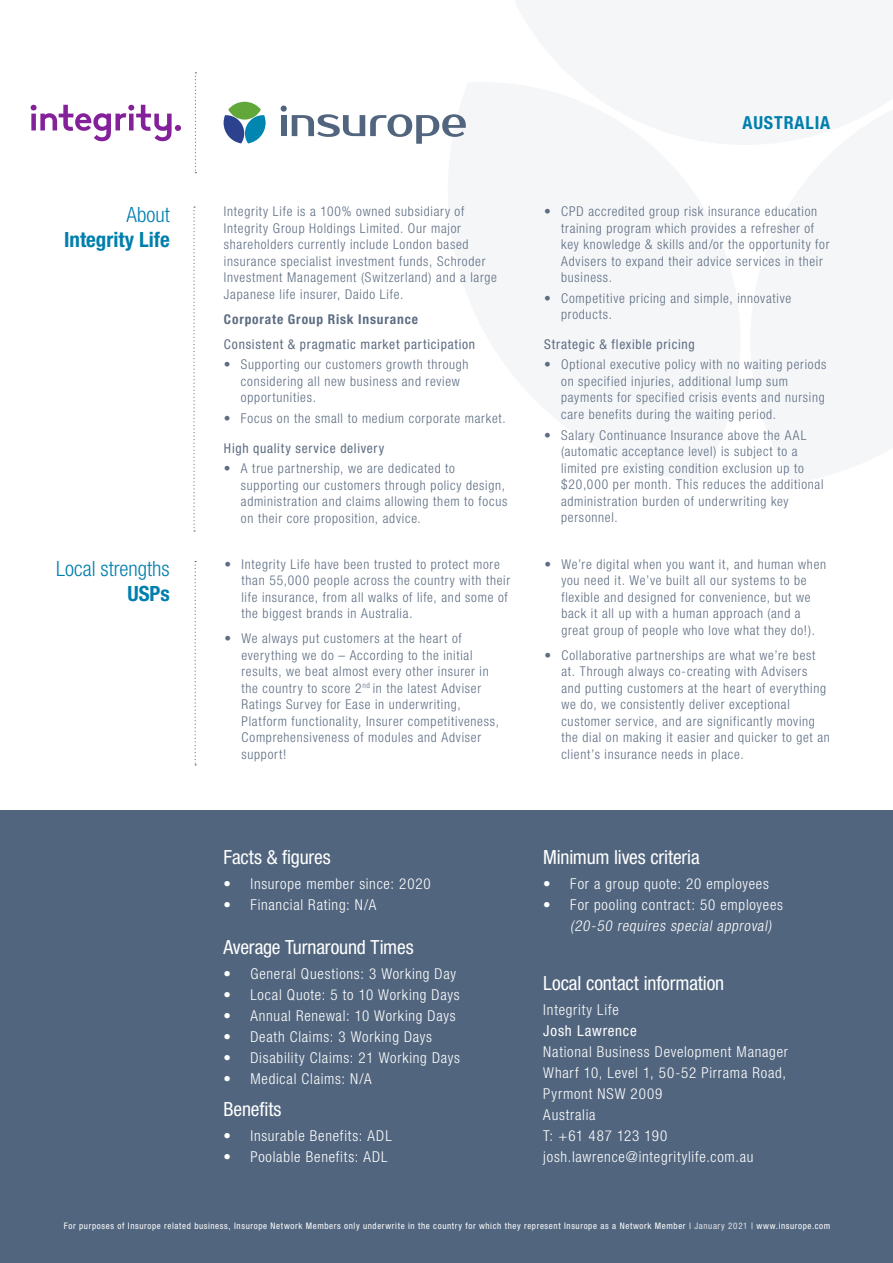
<style>
.page{position:relative;width:893px;height:1263px;background:#fff}
.page>*{position:absolute;margin:0;border:0;box-sizing:border-box;transform-origin:0 0}
.t1{font:300 condensed 21px/25.2px "Helvetica Neue LT Pro";color:#007fad;text-align:right}
.t2{font:700 condensed 21px "Helvetica Neue LT Pro";color:#007fad}
.Kopje{font:condensed 19.5px "Helvetica Neue LT Pro";letter-spacing:-.005em;color:#fff}
.t3{font:700 condensed 18px "Helvetica Neue LT Pro";letter-spacing:.05em;color:#007fad}
.Adres{font:300 condensed 15px/21px "Helvetica Neue LT Pro";letter-spacing:.05em;color:#fff}
.Adres-2{font:condensed 15px "Helvetica Neue LT Pro";letter-spacing:.05em;color:#fff}
.Adres-3{font:300 condensed 13.5px/16.5px "Helvetica Neue LT Pro";letter-spacing:.055em;color:#5d6d82}
.Adres-4{font:condensed 13.5px "Helvetica Neue LT Pro";letter-spacing:.055em;color:#5d6d82}
.Adres-5{font:700 condensed 13.5px "Helvetica Neue LT Pro";letter-spacing:.06em;color:#5d6d82}
.Kopje-2{font:condensed 9px "Helvetica Neue LT Pro";letter-spacing:.07em;color:#fff}
.s1{font-weight:700}
.s2{font-style:italic}
.s3{color:#dfe2e6}
</style>
<div class="page">
<div style="left:0;top:810px;width:893px;height:453px;background:#51657e"></div>
<svg style="left:31px;top:105px;width:150px;height:36px"></svg>
<svg style="left:281px;top:106px;width:185px;height:38px"></svg>
<svg style="left:224px;top:102px;width:42px;height:41px"></svg>
<svg style="left:195px;top:72px;width:1px;height:101px"></svg>
<svg style="left:193px;top:207px;width:2px;height:324px"></svg>
<svg style="left:195px;top:561px;width:1px;height:204px"></svg>
<p class="t1" style="left:127px;top:201px;width:45px">About</p>
<p class="t2" style="left:64px;top:227px;width:107px">Integrity Life</p>
<p class="Adres-3" style="left:224px;top:203px;width:274px">Integrity Life is a 100% owned subsidiary of Integrity Group Holdings Limited. Our major shareholders currently include London based insurance specialist investment funds, Schroder Investment Management (Switzerland) and a large Japanese life insurer, Daido Life.</p>
<p class="Adres-5" style="left:224px;top:311px;width:196px">Corporate Group Risk Insurance</p>
<p class="Adres-4" style="left:224px;top:336px;width:253px">Consistent &amp; pragmatic market participation</p>
<p class="Adres-3" style="left:241px;top:356px;width:229px;text-indent:-17px">• Supporting our customers growth through considering all new business and review opportunities.</p>
<p class="Adres-3" style="left:224px;top:410px;width:283px">• Focus on the small to medium corporate market.</p>
<p class="Adres-4" style="left:224px;top:440px;width:162px">High quality service delivery</p>
<p class="Adres-3" style="left:241px;top:460px;width:268px;text-indent:-17px">• A true partnership, we are dedicated to supporting our customers through policy design, administration and claims allowing them to focus on their core proposition, advice.</p>
<p class="t1" style="left:56px;top:556px;width:115px">Local strengths<br><span class="s1">USPs</span></p>
<p class="Adres-3" style="left:242px;top:556px;width:270px;text-indent:-17px">• Integrity Life have been trusted to protect more than 55,000 people across the country with their life insurance, from all walks of life, and some of the biggest brands in Australia.</p>
<p class="Adres-3" style="left:242px;top:630px;width:259px;text-indent:-17px">• We always put customers at the heart of everything we do – According to the initial results, we beat almost every other insurer in the country to score 2<sup>nd</sup> in the latest Adviser Ratings Survey for Ease in underwriting, Platform functionality, Insurer competitiveness, Comprehensiveness of modules and Adviser support!</p>
<p class="t3" style="left:742px;top:112px;width:89px">AUSTRALIA</p>
<p class="Adres-3" style="left:561px;top:203px;width:270px;text-indent:-17px">• CPD accredited group risk insurance education training program which provides a refresher of key knowledge &amp; skills and/or the opportunity for Advisers to expand their advice services in their business.</p>
<p class="Adres-3" style="left:561px;top:290px;width:231px;text-indent:-17px">• Competitive pricing and simple, innovative products.</p>
<p class="Adres-4" style="left:544px;top:336px;width:152px">Strategic &amp; flexible pricing</p>
<p class="Adres-3" style="left:561px;top:356px;width:267px;text-indent:-17px">• Optional executive policy with no waiting periods on specified injuries, additional lump sum payments for specified crisis events and nursing care benefits during the waiting period.</p>
<p class="Adres-3" style="left:561px;top:427px;width:264px;text-indent:-17px">• Salary Continuance Insurance above the AAL (automatic acceptance level) is subject to a limited pre existing condition exclusion up to $20,000 per month. This reduces the additional administration burden of underwriting key personnel.</p>
<p class="Adres-3" style="left:561px;top:556px;width:266px;text-indent:-17px">• We’re digital when you want it, and human when you need it. We’ve built all our systems to be flexible and designed for convenience, but we back it all up with a human approach (and a great group of people who love what they do!).</p>
<p class="Adres-3" style="left:561px;top:647px;width:270px;text-indent:-17px">• Collaborative partnerships are what we’re best at. Through always co-creating with Advisers and putting customers at the heart of everything we do, we consistently deliver exceptional customer service, and are significantly moving the dial on making it easier and quicker to get an client’s insurance needs in place.</p>
<p class="Kopje" style="left:223px;top:846px;width:109px">Facts &amp; figures</p>
<p class="Adres" style="left:223px;top:873px;width:209px">• Insurope member since: 2020</p>
<p class="Adres" style="left:223px;top:894px;width:154px">• Financial Rating: N/A</p>
<p class="Kopje" style="left:223px;top:936px;width:192px">Average Turnaround Times</p>
<p class="Adres" style="left:223px;top:963px;width:234px">• General Questions: 3 Working Day</p>
<p class="Adres" style="left:223px;top:984px;width:238px">• Local Quote: 5 to 10 Working Days</p>
<p class="Adres" style="left:223px;top:1005px;width:234px">• Annual Renewal: 10 Working Days</p>
<p class="Adres" style="left:223px;top:1026px;width:210px">• Death Claims: 3 Working Days</p>
<p class="Adres" style="left:223px;top:1047px;width:238px">• Disability Claims: 21 Working Days</p>
<p class="Adres" style="left:223px;top:1068px;width:150px">• Medical Claims: N/A</p>
<p class="Kopje" style="left:223px;top:1098px;width:60px">Benefits</p>
<p class="Adres" style="left:223px;top:1125px;width:170px">• Insurable Benefits: ADL</p>
<p class="Adres" style="left:223px;top:1146px;width:166px">• Poolable Benefits: ADL</p>
<p class="Kopje" style="left:543px;top:846px;width:158px">Minimum lives criteria</p>
<p class="Adres" style="left:543px;top:873px;width:227px">• For a group quote: 20 employees</p>
<p class="Adres" style="left:570px;top:894px;width:214px;text-indent:-27px">• For pooling contract: 50 employees <span class="s2">(20-50 requires special approval)</span></p>
<p class="Kopje" style="left:543px;top:972px;width:182px">Local contact information</p>
<p class="Adres" style="left:543px;top:999px;width:77px">Integrity Life</p>
<p class="Adres-2" style="left:543px;top:1022px;width:95px">Josh Lawrence</p>
<p class="Adres" style="left:543px;top:1041px;width:246px">National Business Development Manager</p>
<p class="Adres" style="left:543px;top:1062px;width:244px">Wharf 10, Level 1, 50-52 Pirrama Road,</p>
<p class="Adres" style="left:543px;top:1083px;width:121px">Pyrmont NSW 2009</p>
<p class="Adres" style="left:543px;top:1104px;width:54px">Australia</p>
<p class="Adres" style="left:543px;top:1125px;width:126px">T: +61 487 123 190</p>
<p class="Adres" style="left:543px;top:1146px;width:212px">josh.lawrence@integritylife.com.au</p>
<p class="Kopje-2" style="left:64px;top:1220px;width:768px">For purposes of Insurope related business, Insurope Network Members only underwrite in the country for which they represent Insurope as a Network Member | <span class="s3">January 2021</span> | www.insurope.com</p>
</div>
